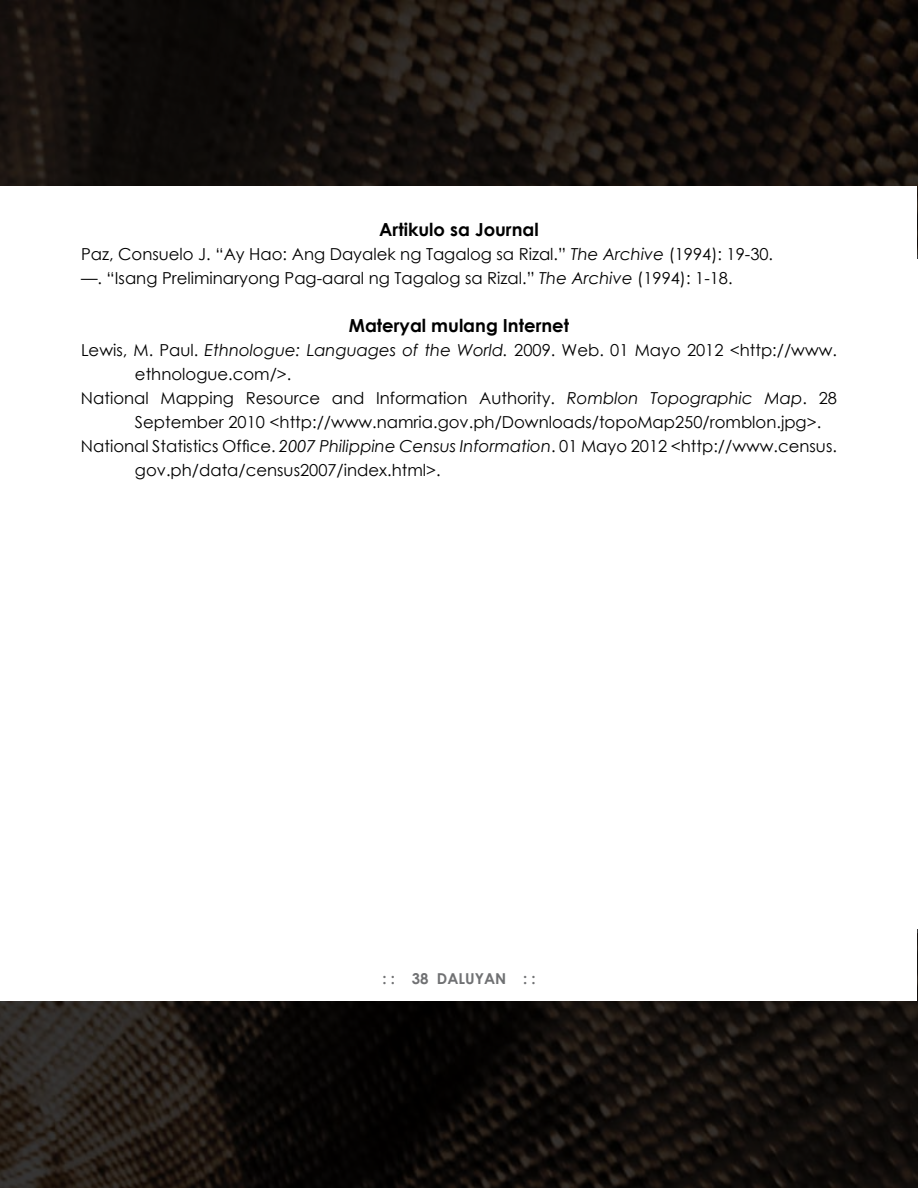
<style>
.page{position:relative;width:918px;height:1188px;background:#fff}
.page>*{position:absolute;margin:0;border:0;box-sizing:border-box;transform-origin:0 0}
.t1{font:700 18px "Century Gothic";color:#000}
.t2{font:16.5px/24px "Century Gothic";color:#000}
.t3{font:700 15px "Century Gothic";color:#707173}
.s1{font-style:italic}
</style>
<div class="page">
<svg style="left:0;top:929px;width:918px;height:259px;background:#15110d"></svg>
<svg style="left:0;top:0;width:918px;height:259px;background:#17120e"></svg>
<div style="left:1px;top:187px;width:916px;height:814px;background:#fff"></div>
<p class="t1" style="left:379px;top:216px;width:161px">Artikulo sa Journal</p>
<p class="t2" style="left:81px;top:242px;width:694px">Paz, Consuelo J. “Ay Hao: Ang Dayalek ng Tagalog sa Rizal.” <span class="s1">The Archive</span> (1994): 19-30. —. “Isang Preliminaryong Pag-aaral ng Tagalog sa Rizal.” <span class="s1">The Archive</span> (1994): 1-18.</p>
<p class="t1" style="left:349px;top:312px;width:222px">Materyal mulang Internet</p>
<p class="t2" style="left:81px;top:338px;width:758px">Lewis, M. Paul. <span class="s1">Ethnologue: Languages of the World.</span> 2009. Web. 01 Mayo 2012 &lt;http://www.</p>
<p class="t2" style="left:135px;top:362px;width:158px">ethnologue.com/&gt;.</p>
<p class="t2" style="left:81px;top:386px;width:757px">National Mapping Resource and Information Authority. <span class="s1">Romblon Topographic Map</span>. 28</p>
<p class="t2" style="left:135px;top:410px;width:688px">September 2010 &lt;http://www.namria.gov.ph/Downloads/topoMap250/romblon.jpg&gt;.</p>
<p class="t2" style="left:81px;top:434px;width:758px">National Statistics Office. <span class="s1">2007 Philippine Census Information</span>. 01 Mayo 2012 &lt;http://www.census.</p>
<p class="t2" style="left:135px;top:458px;width:307px">gov.ph/data/census2007/index.html&gt;.</p>
<p class="t3" style="left:382px;top:968px;width:155px">: : 38 DALUYAN : :</p>
</div>
